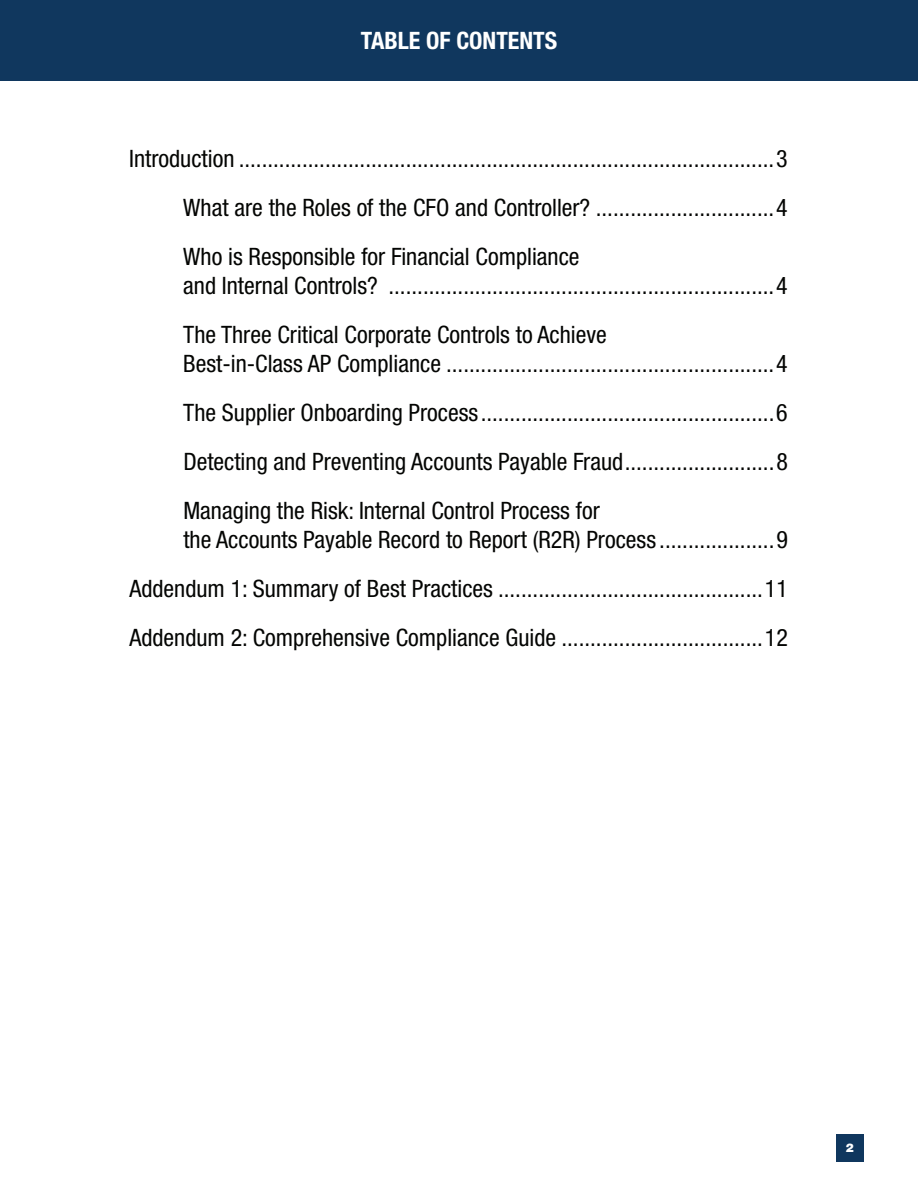
<style>
.page{position:relative;width:918px;height:1188px;background:#fff}
.page>*{position:absolute;margin:0;border:0;box-sizing:border-box;transform-origin:0 0}
.t1{font:condensed 24px/49.1px "Helvetica Neue LT Std";color:#040503;text-align:justify}
.t2{font:700 condensed 24px "Helvetica Neue LT Std";color:#fff}
.t3{font:900 12px "Helvetica Neue LT Std";color:#fff}
</style>
<div class="page">
<div style="left:836px;top:1134px;width:28px;height:28px;background:#10375e"></div>
<div style="left:0;top:0;width:918px;height:81px;background:#10375e"></div>
<p class="t2" style="left:361px;top:26px;width:198px">TABLE OF CONTENTS</p>
<p class="t1" style="left:183px;top:134px;width:606px;text-indent:-54px">Introduction .............................................................................................3<br>What are the Roles of the CFO and Controller? ...............................4<br>Who is Responsible for Financial Compliance</p>
<p class="t1" style="left:183px;top:261px;width:606px">and Internal Controls? ...................................................................4<br>The Three Critical Corporate Controls to Achieve</p>
<p class="t1" style="left:183px;top:339px;width:606px">Best-in-Class AP Compliance .........................................................4<br>The Supplier Onboarding Process...................................................6<br>Detecting and Preventing Accounts Payable Fraud..........................8<br>Managing the Risk: Internal Control Process for</p>
<p class="t1" style="left:129px;top:515px;width:660px;text-indent:54px">the Accounts Payable Record to Report (R2R) Process ....................9<br>Addendum 1: Summary of Best Practices ..............................................11<br>Addendum 2: Comprehensive Compliance Guide ...................................12</p>
<p class="t3" style="left:846px;top:1141px;width:10px">2</p>
</div>
